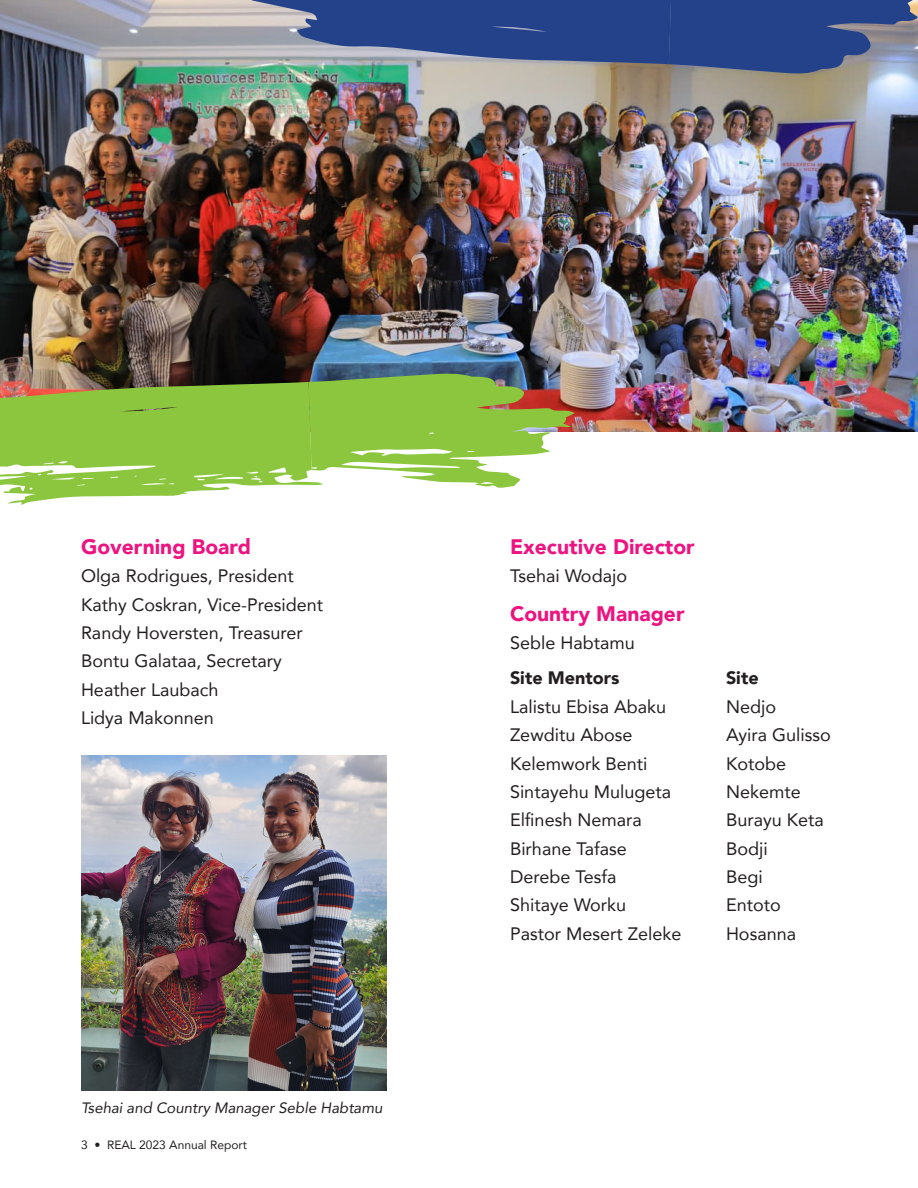
<style>
.page{position:relative;width:918px;height:1188px;background:#fff}
.page>*{position:absolute;margin:0;border:0;box-sizing:border-box;transform-origin:0 0}
.t1{font:900 21px "Avenir";color:#ed1481}
.t2{font:18px "Avenir";color:#231f20}
.t3{font:900 18px "Avenir";color:#231f20}
.t4{font:italic 15px "Avenir";color:#231f20}
.t5{font:12px "Avenir";color:#231f20}
</style>
<div class="page">
<img style="left:0;top:0;width:918px;height:432px">
<svg style="left:217px;top:0;width:701px;height:74px;background:#4f6694"></svg>
<svg style="left:0;top:373px;width:575px;height:132px"></svg>
<img style="left:81px;top:755px;width:306px;height:336px">
<p class="t1" style="left:81px;top:529px;width:171px">Governing Board</p>
<p class="t2" style="left:81px;top:562px;width:214px">Olga Rodrigues, President</p>
<p class="t2" style="left:81px;top:590px;width:244px">Kathy Coskran, Vice-President</p>
<p class="t2" style="left:81px;top:618px;width:223px">Randy Hoversten, Treasurer</p>
<p class="t2" style="left:81px;top:647px;width:202px">Bontu Galataa, Secretary</p>
<p class="t2" style="left:81px;top:675px;width:139px">Heather Laubach</p>
<p class="t2" style="left:81px;top:703px;width:134px">Lidya Makonnen</p>
<p class="t4" style="left:81px;top:1099px;width:303px">Tsehai and Country Manager Seble Habtamu</p>
<p class="t5" style="left:81px;top:1135px;width:168px">3 • REAL 2023 Annual Report</p>
<p class="t1" style="left:510px;top:529px;width:186px">Executive Director</p>
<p class="t2" style="left:510px;top:562px;width:119px">Tsehai Wodajo</p>
<p class="t1" style="left:510px;top:596px;width:176px">Country Manager</p>
<p class="t2" style="left:510px;top:629px;width:126px">Seble Habtamu</p>
<p class="t3" style="left:510px;top:663px;width:111px">Site Mentors</p>
<p class="t3" style="left:726px;top:663px;width:34px">Site</p>
<p class="t2" style="left:510px;top:692px;width:158px">Lalistu Ebisa Abaku</p>
<p class="t2" style="left:726px;top:692px;width:52px">Nedjo</p>
<p class="t2" style="left:510px;top:720px;width:124px">Zewditu Abose</p>
<p class="t2" style="left:726px;top:720px;width:106px">Ayira Gulisso</p>
<p class="t2" style="left:510px;top:749px;width:139px">Kelemwork Benti</p>
<p class="t2" style="left:726px;top:749px;width:62px">Kotobe</p>
<p class="t2" style="left:510px;top:777px;width:163px">Sintayehu Mulugeta</p>
<p class="t2" style="left:726px;top:777px;width:76px">Nekemte</p>
<p class="t2" style="left:510px;top:806px;width:133px">Elfinesh Nemara</p>
<p class="t2" style="left:726px;top:806px;width:99px">Burayu Keta</p>
<p class="t2" style="left:510px;top:834px;width:118px">Birhane Tafase</p>
<p class="t2" style="left:726px;top:834px;width:43px">Bodji</p>
<p class="t2" style="left:510px;top:862px;width:108px">Derebe Tesfa</p>
<p class="t2" style="left:726px;top:862px;width:38px">Begi</p>
<p class="t2" style="left:510px;top:891px;width:118px">Shitaye Worku</p>
<p class="t2" style="left:726px;top:891px;width:56px">Entoto</p>
<p class="t2" style="left:510px;top:919px;width:173px">Pastor Mesert Zeleke</p>
<p class="t2" style="left:726px;top:919px;width:72px">Hosanna</p>
</div>
